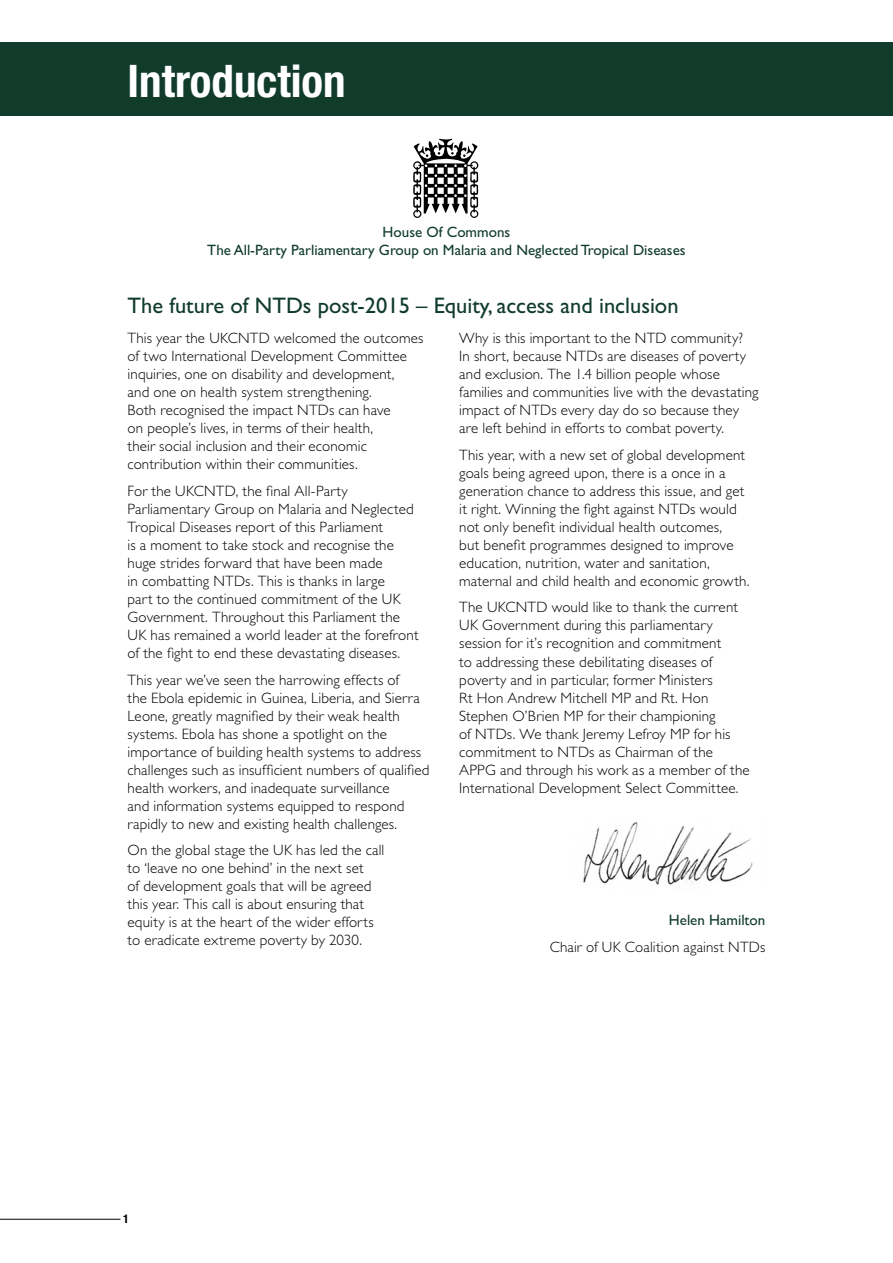
<style>
.page{position:relative;width:893px;height:1263px;background:#fff}
.page>*{position:absolute;margin:0;border:0;box-sizing:border-box;transform-origin:0 0}
.t1{font:700 condensed 45px "Helvetica Neue";color:#fff}
.t2{font:22.5px "Gill Sans Std";color:#113c2b}
.t3{font:300 15px/18px "Gill Sans";letter-spacing:.01em;color:#000}
.t4{font:15px/18px "Gill Sans Std";color:#113c2b;text-align:center}
.t5{font:15px "Gill Sans";color:#113c2b}
.t6{font:700 condensed 12px "Helvetica Neue";color:#000}
</style>
<div class="page">
<hr style="left:0;top:1219px;width:120px;height:1px;background:#000">
<div style="left:0;top:43px;width:892px;height:73px;background:#113c2b"></div>
<svg style="left:413px;top:139px;width:66px;height:79px"></svg>
<img style="left:583px;top:822px;width:170px;height:63px">
<h1 class="t1" style="left:128px;top:53px;width:220px">Introduction</h1>
<p class="t4" style="left:207px;top:223px;width:480px">House Of Commons<br>The All-Party Parliamentary Group on Malaria and Neglected Tropical Diseases</p>
<h2 class="t2" style="left:128px;top:292px;width:552px">The future of NTDs post-2015 – Equity, access and inclusion</h2>
<p class="t3" style="left:128px;top:329px;width:297px">This year the UKCNTD welcomed the outcomes of two International Development Committee inquiries, one on disability and development,<br>and one on health system strengthening.<br>Both recognised the impact NTDs can have<br>on people’s lives, in terms of their health,<br>their social inclusion and their economic contribution within their communities.</p>
<p class="t3" style="left:128px;top:482px;width:292px">For the UKCNTD, the final All-Party Parliamentary Group on Malaria and Neglected Tropical Diseases report of this Parliament<br>is a moment to take stock and recognise the huge strides forward that have been made<br>in combatting NTDs. This is thanks in large<br>part to the continued commitment of the UK Government. Throughout this Parliament the UK has remained a world leader at the forefront of the fight to end these devastating diseases.</p>
<p class="t3" style="left:128px;top:670px;width:303px">This year we’ve seen the harrowing effects of<br>the Ebola epidemic in Guinea, Liberia, and Sierra Leone, greatly magnified by their weak health systems. Ebola has shone a spotlight on the importance of building health systems to address challenges such as insufficient numbers of qualified health workers, and inadequate surveillance<br>and information systems equipped to respond rapidly to new and existing health challenges.</p>
<p class="t3" style="left:128px;top:841px;width:258px">On the global stage the UK has led the call to ‘leave no one behind’ in the next set<br>of development goals that will be agreed this year. This call is about ensuring that equity is at the heart of the wider efforts to eradicate extreme poverty by 2030.</p>
<p class="t3" style="left:459px;top:329px;width:301px">Why is this important to the NTD community?<br>In short, because NTDs are diseases of poverty and exclusion. The 1.4 billion people whose families and communities live with the devastating impact of NTDs every day do so because they are left behind in efforts to combat poverty.</p>
<p class="t3" style="left:459px;top:446px;width:292px">This year, with a new set of global development goals being agreed upon, there is a once in a generation chance to address this issue, and get it right. Winning the fight against NTDs would not only benefit individual health outcomes,<br>but benefit programmes designed to improve education, nutrition, water and sanitation, maternal and child health and economic growth.</p>
<p class="t3" style="left:459px;top:598px;width:292px">The UKCNTD would like to thank the current UK Government during this parliamentary session for it’s recognition and commitment<br>to addressing these debilitating diseases of poverty and in particular, former Ministers<br>Rt Hon Andrew Mitchell MP and Rt. Hon Stephen O’Brien MP for their championing<br>of NTDs. We thank Jeremy Lefroy MP for his commitment to NTDs as Chairman of the APPG and through his work as a member of the International Development Select Committee.</p>
<p class="t5" style="left:669px;top:911px;width:98px">Helen Hamilton</p>
<p class="t3" style="left:550px;top:937px;width:217px">Chair of UK Coalition against NTDs</p>
<p class="t6" style="left:123px;top:1211px;width:7px">1</p>
</div>
